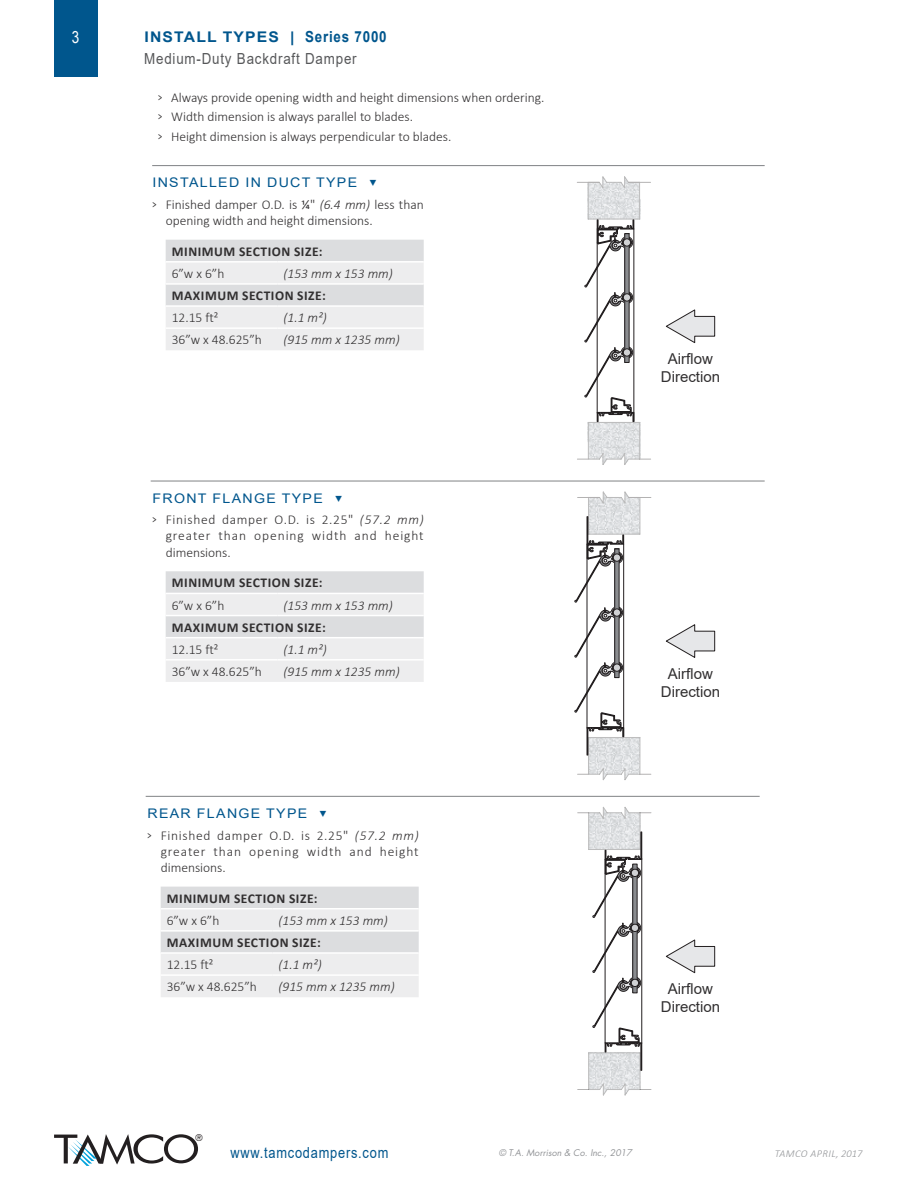
<style>
.page{position:relative;width:918px;height:1188px;background:#fff}
.page>*{position:absolute;margin:0;border:0;box-sizing:border-box;transform-origin:0 0}
.Standard_Config{font:16.5px "Arial Narrow";color:#fff}
.t1{font:15.3px "Arial";letter-spacing:.06em;color:#57585a;scale:.88 1}
.t2{font:15.3px "Arial";letter-spacing:.06em;color:#00568d;scale:.84 1}
.t3{font:15px "Arial";color:#312f30}
.t4{font:700 14.7px "Arial";letter-spacing:.075em;color:#00568d;scale:1.07 1}
.Paragraph_Style_1{font:300 13.5px/16.2px "Calibri";color:#312f30;text-align:justify}
.Paragraph_Style_1-2{font:700 13.5px "Calibri";letter-spacing:.04em;color:#312f30}
.Paragraph_Style_1-3{font:italic 300 13.5px "Calibri";color:#312f30}
.Paragraph_Style_1-4{font:13.2px "Arial";letter-spacing:.095em;color:#00568d;scale:1.07 1}
.t5{font:italic 300 10.5px "Calibri";letter-spacing:.04em;color:#939598}
.t6{font:italic 9px "Futura Std";color:#939598}
.t7{font:9px "Futura Std";color:#231f20}
.s1{font-size:15.3px}
.s2{font-family:"Agency FB";font-weight:400}
.s3{font-weight:400}
.s4{font-style:italic}
</style>
<div class="page">
<svg style="left:161px;top:887px;width:258px;height:110px;background:#e6e6e8"></svg>
<hr style="left:161px;top:908px;width:112px;height:1px;background:#fff">
<hr style="left:273px;top:908px;width:146px;height:1px;background:#fff">
<hr style="left:161px;top:930px;width:112px;height:2px;background:#fff">
<hr style="left:273px;top:930px;width:146px;height:2px;background:#fff">
<hr style="left:161px;top:952px;width:112px;height:2px;background:#fff">
<hr style="left:273px;top:952px;width:146px;height:2px;background:#fff">
<hr style="left:161px;top:974px;width:112px;height:2px;background:#fff">
<hr style="left:273px;top:974px;width:146px;height:2px;background:#fff">
<svg style="left:166px;top:571px;width:258px;height:111px;background:#e6e6e8"></svg>
<hr style="left:166px;top:593px;width:112px;height:1px;background:#fff">
<hr style="left:278px;top:593px;width:146px;height:1px;background:#fff">
<hr style="left:166px;top:615px;width:112px;height:1px;background:#fff">
<hr style="left:278px;top:615px;width:146px;height:1px;background:#fff">
<hr style="left:166px;top:637px;width:112px;height:1px;background:#fff">
<hr style="left:278px;top:637px;width:146px;height:1px;background:#fff">
<hr style="left:166px;top:659px;width:112px;height:2px;background:#fff">
<hr style="left:278px;top:659px;width:146px;height:2px;background:#fff">
<svg style="left:166px;top:240px;width:258px;height:110px;background:#e6e6e7"></svg>
<hr style="left:166px;top:261px;width:112px;height:2px;background:#fff">
<hr style="left:278px;top:261px;width:146px;height:2px;background:#fff">
<hr style="left:166px;top:283px;width:112px;height:2px;background:#fff">
<hr style="left:278px;top:283px;width:146px;height:2px;background:#fff">
<hr style="left:166px;top:305px;width:112px;height:2px;background:#fff">
<hr style="left:278px;top:305px;width:146px;height:2px;background:#fff">
<hr style="left:166px;top:327px;width:112px;height:2px;background:#fff">
<hr style="left:278px;top:327px;width:146px;height:2px;background:#fff">
<div style="left:54px;top:0;width:43px;height:77px;background:#00568d"></div>
<hr style="left:152px;top:165px;width:613px;height:1px;background:#808285">
<hr style="left:151px;top:481px;width:614px;height:1px;background:#808285">
<hr style="left:146px;top:796px;width:614px;height:1px;background:#808285">
<svg style="left:577px;top:176px;width:74px;height:289px"></svg>
<div style="left:623px;top:294px;width:8px;height:7px;background:#d1d2d4;border-radius:50%"></div>
<div style="left:623px;top:294px;width:8px;height:7px;border:1px solid #231f20;border-radius:50%"></div>
<div style="left:623px;top:349px;width:8px;height:7px;background:#d1d2d4;border-radius:50%"></div>
<div style="left:623px;top:349px;width:8px;height:7px;border:1px solid #231f20;border-radius:50%"></div>
<svg style="left:666px;top:309px;width:49px;height:34px"></svg>
<svg style="left:574px;top:491px;width:77px;height:290px"></svg>
<svg style="left:666px;top:624px;width:49px;height:34px"></svg>
<svg style="left:578px;top:807px;width:73px;height:289px"></svg>
<div style="left:631px;top:924px;width:8px;height:8px;background:#d1d2d4;border-radius:50%"></div>
<div style="left:631px;top:924px;width:8px;height:8px;border:1px solid #231f20;border-radius:50%"></div>
<div style="left:631px;top:979px;width:8px;height:8px;background:#d1d2d4;border-radius:50%"></div>
<div style="left:631px;top:979px;width:8px;height:8px;border:1px solid #231f20;border-radius:50%"></div>
<hr style="left:642px;top:859px;width:1px;height:184px;background:#231f20">
<svg style="left:666px;top:939px;width:49px;height:34px"></svg>
<svg style="left:54px;top:1134px;width:144px;height:32px"></svg>
<p class="Standard_Config" style="left:72px;top:25px;width:9px">3</p>
<p class="t4" style="left:144px;top:26px;width:228px">INSTALL TYPES | <span class="s1">Series 7000</span></p>
<p class="t1" style="left:144px;top:48px;width:243px">Medium-Duty Backdraft Damper</p>
<p class="Paragraph_Style_1" style="left:158px;top:89px;width:388px"><span class="s2">&gt;</span> Always provide opening width and height dimensions when ordering.</p>
<p class="Paragraph_Style_1" style="left:158px;top:109px;width:257px"><span class="s2">&gt;</span> Width dimension is always parallel to blades.</p>
<p class="Paragraph_Style_1" style="left:158px;top:128px;width:295px"><span class="s2">&gt;</span> Height dimension is always perpendicular to blades.</p>
<p class="Paragraph_Style_1-4" style="left:152px;top:174px;width:193px">INSTALLED IN DUCT TYPE</p>
<p class="Paragraph_Style_1" style="left:166px;top:196px;width:260px;text-indent:-14px"><span class="s2">&gt;</span> Finished damper O.D. is <span class="s3">¼</span>" <span class="s4">(6.4 mm)</span> less than opening width and height dimensions.</p>
<p class="Paragraph_Style_1-2" style="left:172px;top:242px;width:152px">MINIMUM SECTION SIZE:</p>
<p class="Paragraph_Style_1" style="left:172px;top:265px;width:54px">6”w x 6”h</p>
<p class="Paragraph_Style_1-3" style="left:284px;top:265px;width:111px">(153 mm x 153 mm)</p>
<p class="Paragraph_Style_1-2" style="left:172px;top:286px;width:155px">MAXIMUM SECTION SIZE:</p>
<p class="Paragraph_Style_1" style="left:172px;top:309px;width:48px">12.15 ft²</p>
<p class="Paragraph_Style_1-3" style="left:284px;top:309px;width:45px">(1.1 m²)</p>
<p class="Paragraph_Style_1" style="left:172px;top:332px;width:92px">36”w x 48.625”h</p>
<p class="Paragraph_Style_1-3" style="left:284px;top:331px;width:118px">(915 mm x 1235 mm)</p>
<p class="Paragraph_Style_1-4" style="left:152px;top:489px;width:161px">FRONT FLANGE TYPE</p>
<p class="Paragraph_Style_1" style="left:166px;top:512px;width:260px;text-indent:-14px"><span class="s2">&gt;</span> Finished damper O.D. is 2.25" <span class="s4">(57.2 mm) </span>greater than opening width and height dimensions.</p>
<p class="Paragraph_Style_1-2" style="left:172px;top:573px;width:152px">MINIMUM SECTION SIZE:</p>
<p class="Paragraph_Style_1" style="left:172px;top:597px;width:54px">6”w x 6”h</p>
<p class="Paragraph_Style_1-3" style="left:284px;top:597px;width:111px">(153 mm x 153 mm)</p>
<p class="Paragraph_Style_1-2" style="left:172px;top:618px;width:155px">MAXIMUM SECTION SIZE:</p>
<p class="Paragraph_Style_1" style="left:172px;top:641px;width:48px">12.15 ft²</p>
<p class="Paragraph_Style_1-3" style="left:284px;top:641px;width:45px">(1.1 m²)</p>
<p class="Paragraph_Style_1" style="left:172px;top:663px;width:92px">36”w x 48.625”h</p>
<p class="Paragraph_Style_1-3" style="left:284px;top:663px;width:118px">(915 mm x 1235 mm)</p>
<p class="Paragraph_Style_1-4" style="left:147px;top:804px;width:151px">REAR FLANGE TYPE</p>
<p class="Paragraph_Style_1" style="left:161px;top:827px;width:260px;text-indent:-14px"><span class="s2">&gt;</span> Finished damper O.D. is 2.25" <span class="s4">(57.2 mm) </span>greater than opening width and height dimensions.</p>
<p class="Paragraph_Style_1-2" style="left:167px;top:889px;width:152px">MINIMUM SECTION SIZE:</p>
<p class="Paragraph_Style_1" style="left:167px;top:912px;width:54px">6”w x 6”h</p>
<p class="Paragraph_Style_1-3" style="left:279px;top:912px;width:111px">(153 mm x 153 mm)</p>
<p class="Paragraph_Style_1-2" style="left:167px;top:933px;width:155px">MAXIMUM SECTION SIZE:</p>
<p class="Paragraph_Style_1" style="left:167px;top:956px;width:48px">12.15 ft²</p>
<p class="Paragraph_Style_1-3" style="left:279px;top:956px;width:45px">(1.1 m²)</p>
<p class="Paragraph_Style_1" style="left:167px;top:979px;width:92px">36”w x 48.625”h</p>
<p class="Paragraph_Style_1-3" style="left:279px;top:978px;width:118px">(915 mm x 1235 mm)</p>
<p class="t7" style="left:195px;top:1132px;width:9px">®</p>
<p class="t3" style="left:668px;top:348px;width:46px">Airflow</p>
<p class="t3" style="left:661px;top:366px;width:61px">Direction</p>
<p class="t3" style="left:668px;top:663px;width:46px">Airflow</p>
<p class="t3" style="left:661px;top:681px;width:61px">Direction</p>
<p class="t3" style="left:668px;top:978px;width:46px">Airflow</p>
<p class="t3" style="left:661px;top:996px;width:61px">Direction</p>
<p class="t2" style="left:230px;top:1142px;width:189px">www.tamcodampers.com</p>
<p class="t6" style="left:499px;top:1147px;width:135px">© T.A. Morrison &amp; Co. Inc., 2017</p>
<p class="t5" style="left:775px;top:1147px;width:89px">TAMCO APRIL, 2017</p>
</div>
